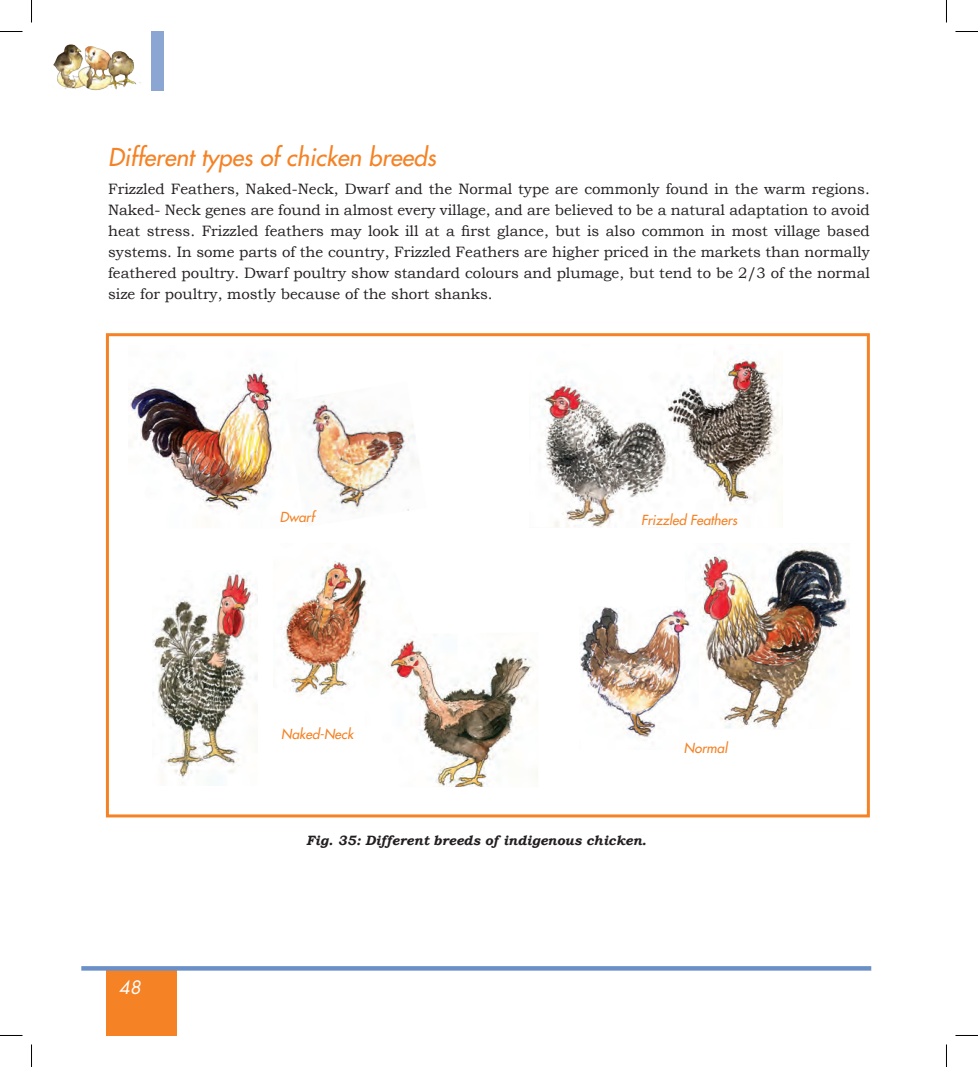
<style>
.page{position:relative;width:978px;height:1067px;background:#fff}
.page>*{position:absolute;margin:0;border:0;box-sizing:border-box;transform-origin:0 0}
.t1{font:italic 24px "Futura";color:#f58224}
.t2{font:italic 18px "Futura";color:#fff}
.t3{font:15px/21px "Bookman Old Style";color:#231f20;text-align:justify}
.t4{font:italic 700 13.5px "Bookman Old Style";color:#231f20}
.t5{font:italic 13.5px "Futura";color:#f58224}
</style>
<div class="page">
<div style="left:106px;top:969px;width:71px;height:66px;background:#f58224"></div>
<svg style="left:81px;top:966px;width:790px;height:4px;background:#6f93c8"></svg>
<img style="left:53px;top:44px;width:88px;height:47px">
<div style="left:151px;top:32px;width:12px;height:59px;background:#8ba6d2"></div>
<img style="left:539px;top:356px;width:240px;height:171px">
<img style="left:130px;top:369px;width:147px;height:141px">
<img style="left:302px;top:395px;width:113px;height:116px">
<img style="left:152px;top:571px;width:105px;height:213px">
<img style="left:284px;top:561px;width:254px;height:226px">
<img style="left:694px;top:543px;width:155px;height:186px">
<img style="left:579px;top:606px;width:119px;height:135px">
<div style="left:106px;top:333px;width:763px;height:484px;border:3px solid #f58224"></div>
<svg style="left:0;top:31px;width:22px;height:1px"></svg>
<svg style="left:955px;top:31px;width:22px;height:1px"></svg>
<svg style="left:0;top:1035px;width:22px;height:1px"></svg>
<svg style="left:955px;top:1035px;width:22px;height:1px"></svg>
<svg style="left:31px;top:0;width:1px;height:22px"></svg>
<svg style="left:31px;top:1044px;width:1px;height:22px"></svg>
<h1 class="t1" style="left:108px;top:142px;width:329px">Different types of chicken breeds</h1>
<p class="t3" style="left:108px;top:178px;width:763px">Frizzled Feathers, Naked-Neck, Dwarf and the Normal type are commonly found in the warm regions.<br>Naked- Neck genes are found in almost every village, and are believed to be a natural adaptation to avoid heat stress. Frizzled feathers may look ill at a first glance, but is also common in most village based systems. In some parts of the country, Frizzled Feathers are higher priced in the markets than normally feathered poultry. Dwarf poultry show standard colours and plumage, but tend to be 2/3 of the normal size for poultry, mostly because of the short shanks.</p>
<p class="t5" style="left:280px;top:508px;width:36px">Dwarf</p>
<p class="t5" style="left:281px;top:725px;width:74px">Naked-Neck</p>
<p class="t5" style="left:641px;top:512px;width:98px">Frizzled Feathers</p>
<p class="t5" style="left:683px;top:739px;width:45px">Normal</p>
<p class="t2" style="left:119px;top:975px;width:24px">48</p>
<p class="t4" style="left:306px;top:832px;width:342px">Fig. 35: Different breeds of indigenous chicken.</p>
</div>
